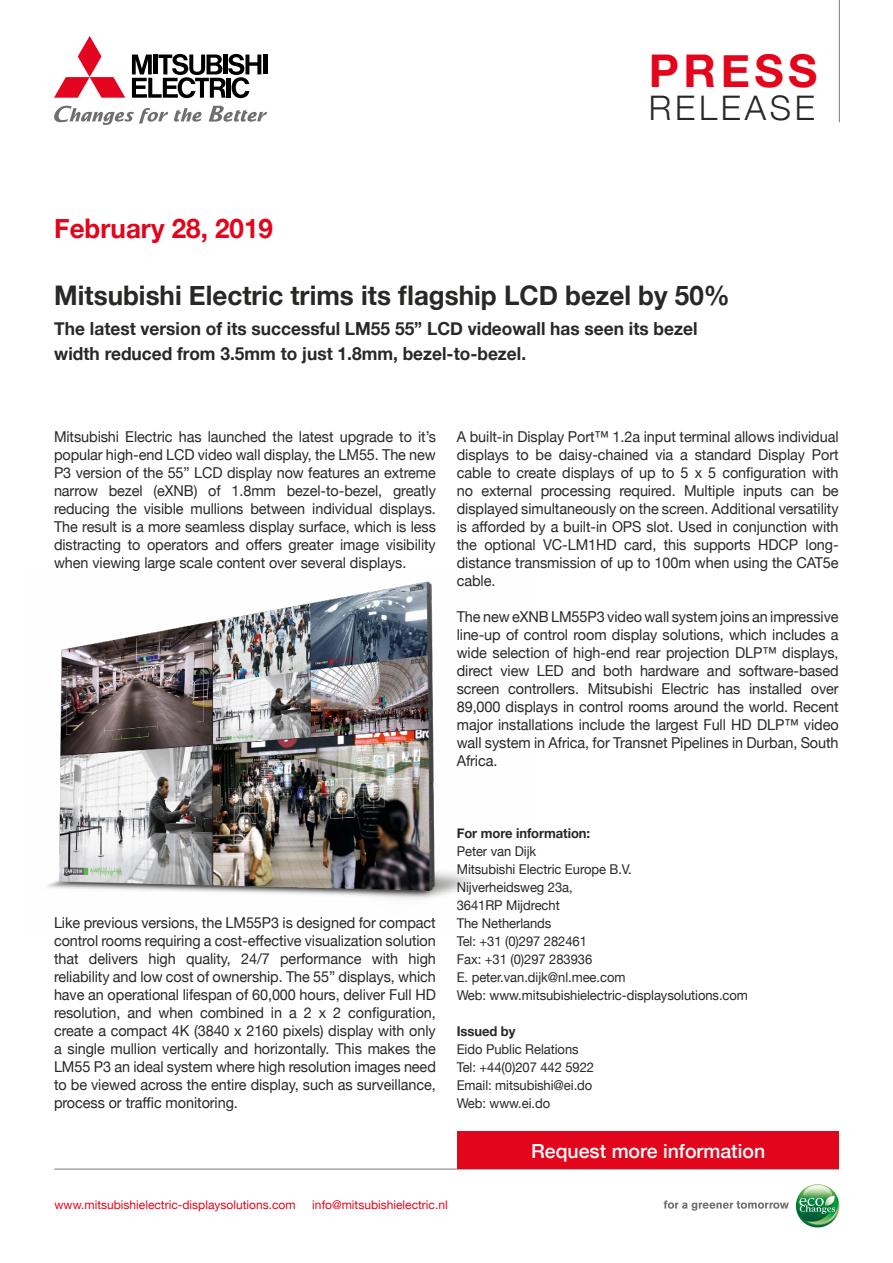
<style>
.page{position:relative;width:893px;height:1263px;background:#fff}
.page>*{position:absolute;margin:0;border:0;box-sizing:border-box;transform-origin:0 0}
.t1{font:700 45.15px "Helvetica Neue";letter-spacing:.1em;color:#e3051b}
.t2{font:300 33.9px "Helvetica Neue";letter-spacing:.11em;color:#282827}
.t3{font:700 27px "Helvetica Neue";color:#282827;scale:.96 1}
.t4{font:700 27px "Helvetica Neue";color:#e3051b;scale:.96 1}
.t5{font:500 19.5px "Helvetica Neue";color:#fff}
.t6{font:700 18px/25.5px "Helvetica Neue";color:#282827;scale:.96 1}
.t7{font:15px/18px "Helvetica Neue";letter-spacing:-.005em;color:#282827;text-align:justify;scale:.96 1}
.t8{font:13.5px/18px "Helvetica Neue";letter-spacing:-.005em;color:#282827;scale:.96 1}
.t9{font:700 13.5px "Helvetica Neue";letter-spacing:-.005em;color:#282827;scale:.96 1}
.t10{font:12px "Helvetica Neue";color:#e3051b}
</style>
<div class="page">
<hr style="left:839px;top:0;width:1px;height:122px;background:#7c7b7b">
<svg style="left:209px;top:106px;width:58px;height:16px"></svg>
<svg style="left:54px;top:106px;width:114px;height:19px"></svg>
<svg style="left:174px;top:108px;width:28px;height:14px"></svg>
<svg style="left:54px;top:36px;width:71px;height:62px"></svg>
<hr style="left:263px;top:55px;width:4px;height:19px;background:#000">
<svg style="left:132px;top:54px;width:129px;height:44px"></svg>
<hr style="left:54px;top:1169px;width:785px;height:1px;background:#7c7b7b">
<svg style="left:664px;top:1200px;width:125px;height:11px"></svg>
<img style="left:796px;top:1184px;width:43px;height:43px;border-radius:22px">
<svg style="left:799px;top:1195px;width:36px;height:19px"></svg>
<div style="left:457px;top:1131px;width:382px;height:38px;background:#e3051b"></div>
<img style="left:47px;top:581px;width:427px;height:319px">
<h3 class="t4" style="left:54px;top:207px;width:229px">February 28, 2019</h3>
<h1 class="t1" style="left:649px;top:35px;width:170px">PRESS</h1>
<h2 class="t2" style="left:649px;top:81px;width:167px">RELEASE</h2>
<h3 class="t3" style="left:54px;top:274px;width:705px">Mitsubishi Electric trims its flagship LCD bezel by 50%</h3>
<p class="t6" style="left:54px;top:316px;width:671px">The latest version of its successful LM55 55” LCD videowall has seen its bezel width reduced from 3.5mm to just 1.8mm, bezel-to-bezel.</p>
<p class="t7" style="left:54px;top:428px;width:399px">Mitsubishi Electric has launched the latest upgrade to it’s popular high-end LCD video wall display, the LM55. The new P3 version of the 55” LCD display now features an extreme narrow bezel (eXNB) of 1.8mm bezel-to-bezel, greatly reducing the visible mullions between individual displays.<br>The result is a more seamless display surface, which is less distracting to operators and offers greater image visibility when viewing large scale content over several displays.</p>
<p class="t7" style="left:457px;top:428px;width:399px">A built-in Display Port™ 1.2a input terminal allows individual displays to be daisy-chained via a standard Display Port cable to create displays of up to 5 x 5 configuration with no external processing required. Multiple inputs can be displayed simultaneously on the screen. Additional versatility is afforded by a built-in OPS slot. Used in conjunction with the optional VC-LM1HD card, this supports HDCP long&shy;distance transmission of up to 100m when using the CAT5e cable.</p>
<p class="t7" style="left:457px;top:608px;width:399px">The new eXNB LM55P3 video wall system joins an impressive line-up of control room display solutions, which includes a wide selection of high-end rear projection DLP™ displays, direct view LED and both hardware and software-based screen controllers. Mitsubishi Electric has installed over 89,000 displays in control rooms around the world. Recent major installations include the largest Full HD DLP™ video wall system in Africa, for Transnet Pipelines in Durban, South Africa.</p>
<p class="t7" style="left:54px;top:914px;width:399px">Like previous versions, the LM55P3 is designed for compact control rooms requiring a cost-effective visualization solution that delivers high quality, 24/7 performance with high reliability and low cost of ownership. The 55” displays, which have an operational lifespan of 60,000 hours, deliver Full HD resolution, and when combined in a 2 x 2 configuration, create a compact 4K (3840 x 2160 pixels) display with only a single mullion vertically and horizontally. This makes the LM55 P3 an ideal system where high resolution images need to be viewed across the entire display, such as surveillance, process or traffic monitoring.</p>
<p class="t9" style="left:457px;top:822px;width:140px">For more information:</p>
<p class="t8" style="left:457px;top:843px;width:305px">Peter van Dijk<br>Mitsubishi Electric Europe B.V.<br>Nijverheidsweg 23a,<br>3641RP Mijdrecht<br>The Netherlands<br>Tel: +31 (0)297 282461<br>Fax: +31 (0)297 283936<br>E. peter.van.dijk@nl.mee.com<br>Web: www.mitsubishielectric-displaysolutions.com</p>
<p class="t9" style="left:457px;top:1020px;width:63px">Issued by</p>
<p class="t8" style="left:457px;top:1041px;width:145px">Eido Public Relations<br>Tel: +44(0)207 442 5922<br>Email: mitsubishi@ei.do<br>Web: www.ei.do</p>
<h3 class="t5" style="left:531px;top:1135px;width:236px">Request more information</h3>
<p class="t10" style="left:55px;top:1196px;width:243px">www.mitsubishielectric-displaysolutions.com</p>
<p class="t10" style="left:312px;top:1196px;width:137px">info@mitsubishielectric.nl</p>
</div>
